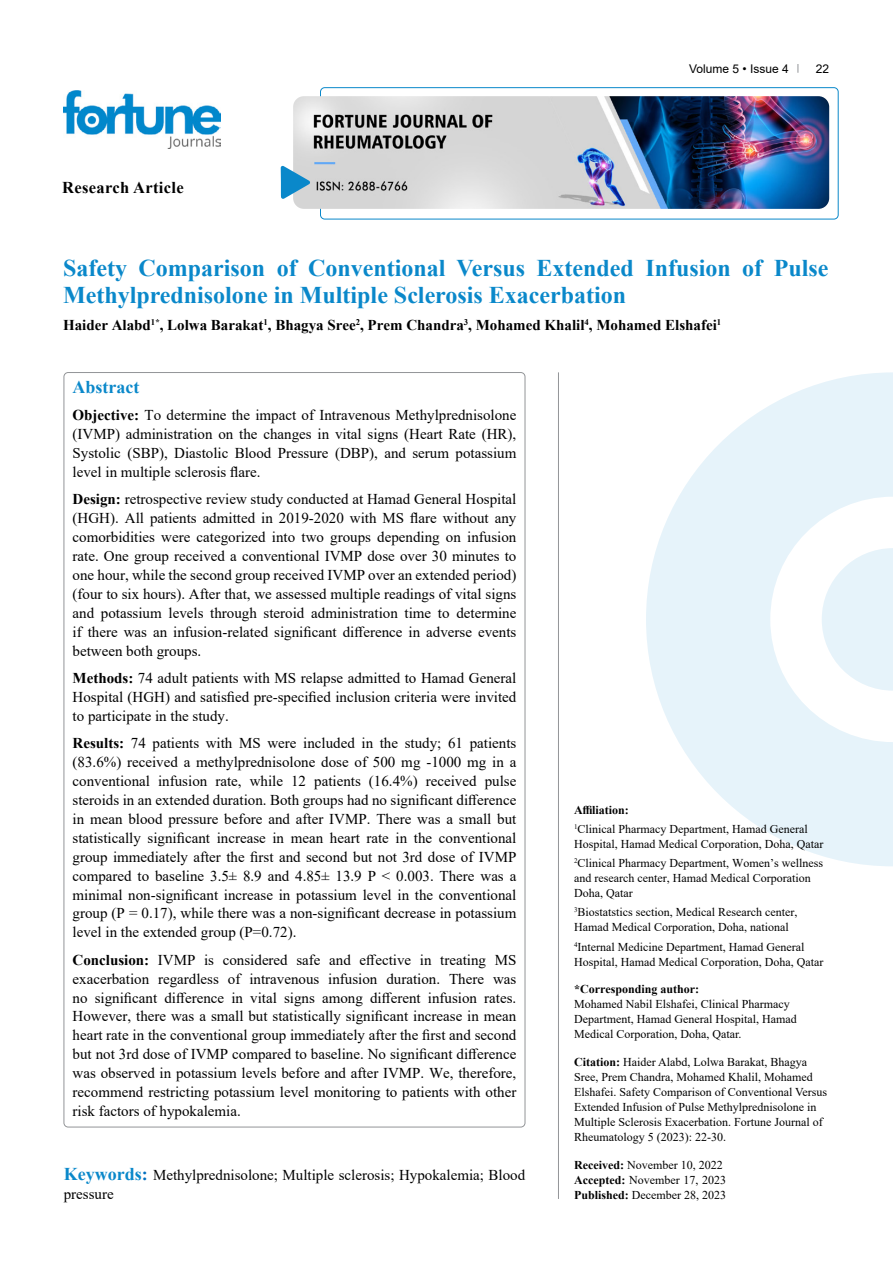
<style>
.page{position:relative;width:893px;height:1263px;background:#fff}
.page>*{position:absolute;margin:0;border:0;box-sizing:border-box;transform-origin:0 0}
.t1{font:700 24px/27px "Times New Roman";color:#0a88ca}
.t2{font:700 18px "Times New Roman";color:#0a88ca}
.t3{font:700 16.5px "Times New Roman";letter-spacing:.02em;color:#000}
.t4{font:15px/18.9px "Times New Roman";color:#000;text-align:justify}
.t5{font:700 15px "Times New Roman";color:#000}
.t6{font:12px/15px "Times New Roman";color:#000}
.t7{font:700 12px "Times New Roman";color:#000}
.t8{font:12px "Arial";color:#000}
.s1{font-weight:700}
.s2{font-weight:700;font-size:18px;color:#0a88ca}
.s3{font-weight:700;font-size:18px;color:#0070c0}
</style>
<div class="page">
<div style="left:320px;top:87px;width:518px;height:132px;border:1px solid #0a88ca;border-radius:4px"></div>
<img style="left:64px;top:90px;width:157px;height:59px">
<img style="left:293px;top:96px;width:536px;height:113px">
<svg style="left:281px;top:166px;width:29px;height:33px"></svg>
<svg style="left:646px;top:372px;width:247px;height:494px;fill:#e6f3fa"></svg>
<svg style="left:822px;top:548px;width:71px;height:143px"></svg>
<hr style="left:558px;top:372px;width:1px;height:827px;background:#939598">
<p class="t3" style="left:62px;top:175px;width:123px">Research Article</p>
<p class="t8" style="left:689px;top:60px;width:101px">Volume 5 • Issue 4</p>
<p class="t8" style="left:816px;top:60px;width:15px">22</p>
<h1 class="t1" style="left:63px;top:254px;width:767px">Safety Comparison of Conventional Versus Extended Infusion of Pulse<br>Methylprednisolone in Multiple Sclerosis Exacerbation</h1>
<p class="t5" style="left:63px;top:314px;width:660px">Haider Alabd<sup>1*</sup>, Lolwa Barakat<sup>1</sup>, Bhagya Sree<sup>2</sup>, Prem Chandra<sup>3</sup>, Mohamed Khalil<sup>4</sup>, Mohamed Elshafei<sup>1</sup></p>
<p class="t2" style="left:73px;top:374px;width:68px">Abstract</p>
<p class="t4" style="left:73px;top:405px;width:445px"><span class="s1">Objective:</span> To determine the impact of Intravenous Methylprednisolone (IVMP) administration on the changes in vital signs (Heart Rate (HR), Systolic (SBP), Diastolic Blood Pressure (DBP), and serum potassium level in multiple sclerosis flare.</p>
<p class="t4" style="left:73px;top:489px;width:445px"><span class="s1">Design:</span> retrospective review study conducted at Hamad General Hospital (HGH). All patients admitted in 2019-2020 with MS flare without any comorbidities were categorized into two groups depending on infusion rate. One group received a conventional IVMP dose over 30 minutes to one hour, while the second group received IVMP over an extended period) (four to six hours). After that, we assessed multiple readings of vital signs and potassium levels through steroid administration time to determine if there was an infusion-related significant difference in adverse events between both groups.</p>
<p class="t4" style="left:73px;top:668px;width:445px"><span class="s1">Methods:</span> 74 adult patients with MS relapse admitted to Hamad General Hospital (HGH) and satisfied pre-specified inclusion criteria were invited to participate in the study.</p>
<p class="t4" style="left:73px;top:733px;width:445px"><span class="s1">Results:</span> 74 patients with MS were included in the study; 61 patients (83.6%) received a methylprednisolone dose of 500 mg -1000 mg in a conventional infusion rate, while 12 patients (16.4%) received pulse steroids in an extended duration. Both groups had no significant difference in mean blood pressure before and after IVMP. There was a small but statistically significant increase in mean heart rate in the conventional group immediately after the first and second but not 3rd dose of IVMP compared to baseline 3.5± 8.9 and 4.85± 13.9 P &lt; 0.003. There was a minimal non-significant increase in potassium level in the conventional group (P = 0.17), while there was a non-significant decrease in potassium level in the extended group (P=0.72).</p>
<p class="t4" style="left:73px;top:950px;width:445px"><span class="s1">Conclusion:</span> IVMP is considered safe and effective in treating MS exacerbation regardless of intravenous infusion duration. There was no significant difference in vital signs among different infusion rates.<br>However, there was a small but statistically significant increase in mean heart rate in the conventional group immediately after the first and second but not 3rd dose of IVMP compared to baseline. No significant difference was observed in potassium levels before and after IVMP. We, therefore, recommend restricting potassium level monitoring to patients with other risk factors of hypokalemia.</p>
<p class="t4" style="left:64px;top:1165px;width:463px;line-height:18.5px"><span class="s2">Keywords</span><span class="s3">:</span> Methylprednisolone; Multiple sclerosis; Hypokalemia; Blood pressure</p>
<p class="t6" style="left:574px;top:800px;width:235px;line-height:19.2px"><span class="s1">Affiliation:<br></span><sup>1</sup>Clinical Pharmacy Department, Hamad General</p>
<p class="t6" style="left:574px;top:834px;width:251px;line-height:19.2px">Hospital, Hamad Medical Corporation, Doha, Qatar<br><sup>2</sup>Clinical Pharmacy Department, Women’s wellness</p>
<p class="t6" style="left:574px;top:870px;width:238px">and research center, Hamad Medical Corporation<br>Doha, Qatar</p>
<p class="t6" style="left:574px;top:904px;width:225px"><sup>3</sup>Biostatstics section, Medical Research center,<br>Hamad Medical Corporation, Doha, national</p>
<p class="t6" style="left:574px;top:939px;width:251px"><sup>4</sup>Internal Medicine Department, Hamad General<br>Hospital, Hamad Medical Corporation, Doha, Qatar</p>
<p class="t7" style="left:574px;top:981px;width:127px">*Corresponding author:</p>
<p class="t6" style="left:574px;top:996px;width:224px">Mohamed Nabil Elshafei, Clinical Pharmacy<br>Department, Hamad General Hospital, Hamad<br>Medical Corporation, Doha, Qatar.</p>
<p class="t6" style="left:574px;top:1054px;width:255px"><span class="s1">Citation:</span> Haider Alabd, Lolwa Barakat, Bhagya Sree, Prem Chandra, Mohamed Khalil, Mohamed Elshafei. Safety Comparison of Conventional Versus Extended Infusion of Pulse Methylprednisolone in Multiple Sclerosis Exacerbation. Fortune Journal of Rheumatology 5 (2023): 22-30.</p>
<p class="t6" style="left:574px;top:1157px;width:153px"><span class="s1">Received:</span> November 10, 2022<br><span class="s1">Accepted:</span> November 17, 2023<br><span class="s1">Published:</span> December 28, 2023</p>
</div>
